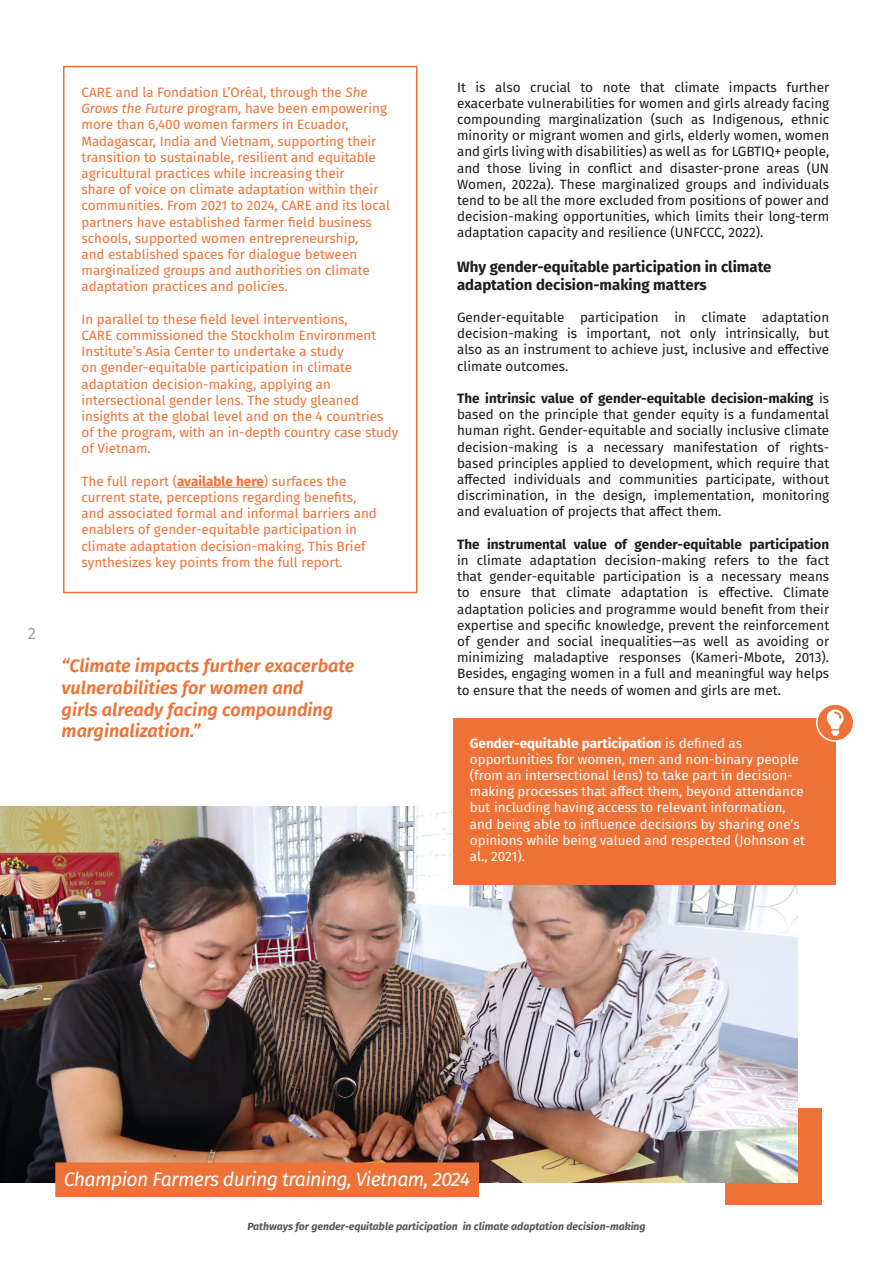
<style>
.page{position:relative;width:893px;height:1263px;background:#fff}
.page>*{position:absolute;margin:0;border:0;box-sizing:border-box;transform-origin:0 0}
.Exergue{font:italic 19.5px "Fira Sans";letter-spacing:-.03em;color:#fff}
.t1{font:italic 600 18px/21.6px "Fira Sans";color:#ee7237}
.t2{font:16.5px "Fira Sans";color:#9d9d9d}
.t3{font:700 15px/18px "Fira Sans";color:#1d1d1b}
.t4{font:13.5px/16.2px "Fira Sans";color:#1d1d1b;text-align:justify}
.t5{font:13.5px/16.2px "Fira Sans";color:#ee7237}
.t6{font:13.5px/16.2px "Fira Sans";color:#fff}
.t7{font:italic 700 10.5px "Fira Sans";color:#575756}
.s1{font-style:italic}
.s2{font-weight:700}
</style>
<div class="page">
<div style="left:726px;top:1108px;width:96px;height:96px;background:#ee7237"></div>
<img style="left:0;top:806px;width:797px;height:376px">
<hr style="left:177px;top:487px;width:87px;height:1px;background:#ee7237">
<div style="left:63px;top:66px;width:354px;height:527px;border:2px solid #ee7237"></div>
<div style="left:453px;top:718px;width:383px;height:166px;background:#ee7237"></div>
<div style="left:55px;top:1162px;width:424px;height:35px;background:#ee7237"></div>
<div style="left:817px;top:704px;width:37px;height:37px;background:#ee7237;border-radius:50%"></div>
<div style="left:816px;top:703px;width:38px;height:39px;border:2px solid #fff;border-radius:50%"></div>
<svg style="left:826px;top:709px;width:18px;height:27px"></svg>
<p class="t2" style="left:28px;top:620px;width:10px">2</p>
<p class="t5" style="left:82px;top:84px;width:310px">CARE and la Fondation L’Oréal, through the <span class="s1">She Grows the Future</span> program, have been empowering more than 6,400 women farmers in Ecuador, Madagascar, India and Vietnam, supporting their transition to sustainable, resilient and equitable agricultural practices while increasing their<br>share of voice on climate adaptation within their communities. From 2021 to 2024, CARE and its local partners have established farmer field business schools, supported women entrepreneurship,<br>and established spaces for dialogue between marginalized groups and authorities on climate adaptation practices and policies.</p>
<p class="t5" style="left:82px;top:311px;width:319px">In parallel to these field level interventions,<br>CARE commissioned the Stockholm Environment Institute’s Asia Center to undertake a study<br>on gender-equitable participation in climate adaptation decision-making, applying an intersectional gender lens. The study gleaned insights at the global level and on the 4 countries of the program, with an in-depth country case study of Vietnam.</p>
<p class="t5" style="left:82px;top:473px;width:297px">The full report (<span class="s2">available here</span>) surfaces the current state, perceptions regarding benefits, and associated formal and informal barriers and enablers of gender-equitable participation in climate adaptation decision-making. This Brief synthesizes key points from the full report.</p>
<p class="t1" style="left:62px;top:654px;width:294px">“Climate impacts further exacerbate vulnerabilities for women and<br>girls already facing compounding marginalization.”</p>
<p class="t4" style="left:457px;top:78px;width:374px">It is also crucial to note that climate impacts further exacerbate vulnerabilities for women and girls already facing compounding marginalization (such as Indigenous, ethnic minority or migrant women and girls, elderly women, women and girls living with disabilities) as well as for LGBTIQ+ people, and those living in conflict and disaster-prone areas (UN Women, 2022a). These marginalized groups and individuals tend to be all the more excluded from positions of power and decision-making opportunities, which limits their long-term adaptation capacity and resilience (UNFCCC, 2022).</p>
<p class="t3" style="left:457px;top:256px;width:316px">Why gender-equitable participation in climate adaptation decision-making matters</p>
<p class="t4" style="left:457px;top:309px;width:374px">Gender-equitable participation in climate adaptation decision-making is important, not only intrinsically, but also as an instrument to achieve just, inclusive and effective climate outcomes.</p>
<p class="t4" style="left:457px;top:390px;width:374px"><span class="s2">The intrinsic value of gender-equitable decision-making</span> is based on the principle that gender equity is a fundamental human right. Gender-equitable and socially inclusive climate decision-making is a necessary manifestation of rights&shy;based principles applied to development, which require that affected individuals and communities participate, without discrimination, in the design, implementation, monitoring and evaluation of projects that affect them.</p>
<p class="t4" style="left:457px;top:536px;width:374px"><span class="s2">The instrumental value of gender-equitable participation </span>in climate adaptation decision-making refers to the fact that gender-equitable participation is a necessary means to ensure that climate adaptation is effective. Climate adaptation policies and programme would benefit from their expertise and specific knowledge, prevent the reinforcement of gender and social inequalities—as well as avoiding or minimizing maladaptive responses (Kameri-Mbote, 2013).<br>Besides, engaging women in a full and meaningful way helps to ensure that the needs of women and girls are met.</p>
<p class="t6" style="left:470px;top:734px;width:337px"><span class="s2">Gender-equitable participation</span> is defined as opportunities for women, men and non-binary people (from an intersectional lens) to take part in decision&shy;making processes that affect them, beyond attendance but including having access to relevant information, and being able to influence decisions by sharing one’s opinions while being valued and respected (Johnson et al., 2021).</p>
<p class="Exergue" style="left:64px;top:1164px;width:408px">Champion Farmers during training, Vietnam, 2024</p>
<p class="t7" style="left:247px;top:1218px;width:400px">Pathways for gender-equitable participation in climate adaptation decision-making</p>
</div>
